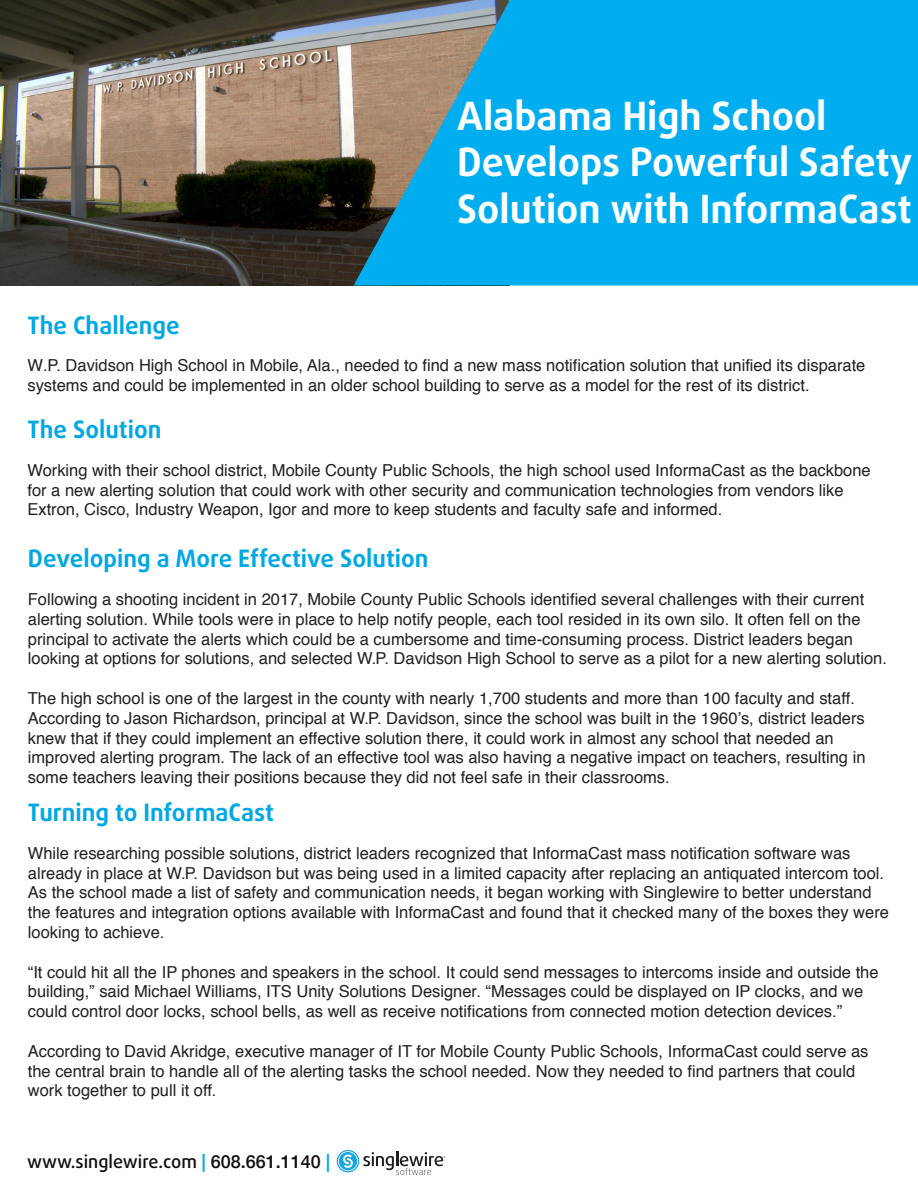
<style>
.page{position:relative;width:918px;height:1188px;background:#fff}
.page>*{position:absolute;margin:0;border:0;box-sizing:border-box;transform-origin:0 0}
.t1{font:700 39px "Daxline Pro";color:#fff}
.t2{font:700 24px "Daxline Pro";color:#00a8e1}
.t3{font:500 18px "Daxline Pro";color:#130c0e}
.t4{font:16.5px/19.8px "Helvetica";color:#231f20}
.s1{color:#00a8e1}
.s2{font-family:"Helvetica Neue"}
</style>
<div class="page">
<img style="left:0;top:0;width:353px;height:285px">
<svg style="left:337px;top:1150px;width:108px;height:25px"></svg>
<svg style="left:353px;top:0;width:565px;height:285px;background:#14a7dc"></svg>
<p class="t1" style="left:457px;top:90px;width:371px">Alabama High School</p>
<p class="t1" style="left:457px;top:136px;width:457px">Develops Powerful Safety</p>
<p class="t1" style="left:457px;top:183px;width:456px">Solution with InformaCast</p>
<p class="t2" style="left:27px;top:309px;width:154px">The Challenge</p>
<p class="t4" style="left:27px;top:356px;width:840px">W.P. Davidson High School in Mobile, Ala., needed to find a new mass notification solution that unified its disparate systems and could be implemented in an older school building to serve as a model for the rest of its district.</p>
<p class="t2" style="left:27px;top:413px;width:136px">The Solution</p>
<p class="t4" style="left:27px;top:461px;width:845px">Working with their school district, Mobile County Public Schools, the high school used InformaCast as the backbone for a new alerting solution that could work with other security and communication technologies from vendors like<br>Extron, Cisco, Industry Weapon, Igor and more to keep students and faculty safe and informed.</p>
<p class="t2" style="left:28px;top:543px;width:402px">Developing a More Effective Solution</p>
<p class="t4" style="left:28px;top:590px;width:861px">Following a shooting incident in 2017, Mobile County Public Schools identified several challenges with their current alerting solution. While tools were in place to help notify people, each tool resided in its own silo. It often fell on the principal to activate the alerts which could be a cumbersome and time-consuming process. District leaders began looking at options for solutions, and selected W.P. Davidson High School to serve as a pilot for a new alerting solution.</p>
<p class="t4" style="left:28px;top:689px;width:839px">The high school is one of the largest in the county with nearly 1,700 students and more than 100 faculty and staff.<br>According to Jason Richardson, principal at W.P. Davidson, since the school was built in the 1960’s, district leaders knew that if they could implement an effective solution there, it could work in almost any school that needed an improved alerting program. The lack of an effective tool was also having a negative impact on teachers, resulting in some teachers leaving their positions because they did not feel safe in their classrooms.</p>
<p class="t2" style="left:28px;top:796px;width:248px">Turning to InformaCast</p>
<p class="t4" style="left:28px;top:844px;width:863px">While researching possible solutions, district leaders recognized that InformaCast mass notification software was already in place at W.P. Davidson but was being used in a limited capacity after replacing an antiquated intercom tool.<br>As the school made a list of safety and communication needs, it began working with Singlewire to better understand the features and integration options available with InformaCast and found that it checked many of the boxes they were looking to achieve.</p>
<p class="t4" style="left:28px;top:962px;width:852px">“It could hit all the IP phones and speakers in the school. It could send messages to intercoms inside and outside the building,” said Michael Williams, ITS Unity Solutions Designer. “Messages could be displayed on IP clocks, and we could control door locks, school bells, as well as receive notifications from connected motion detection devices.”</p>
<p class="t4" style="left:28px;top:1042px;width:842px">According to David Akridge, executive manager of IT for Mobile County Public Schools, InformaCast could serve as the central brain to handle all of the alerting tasks the school needed. Now they needed to find partners that could work together to pull it off.</p>
<p class="t3" style="left:27px;top:1150px;width:305px">www.singlewire.com <span class="s1">|</span> <span class="s2">608.661.1140</span> <span class="s1">|</span></p>
</div>
